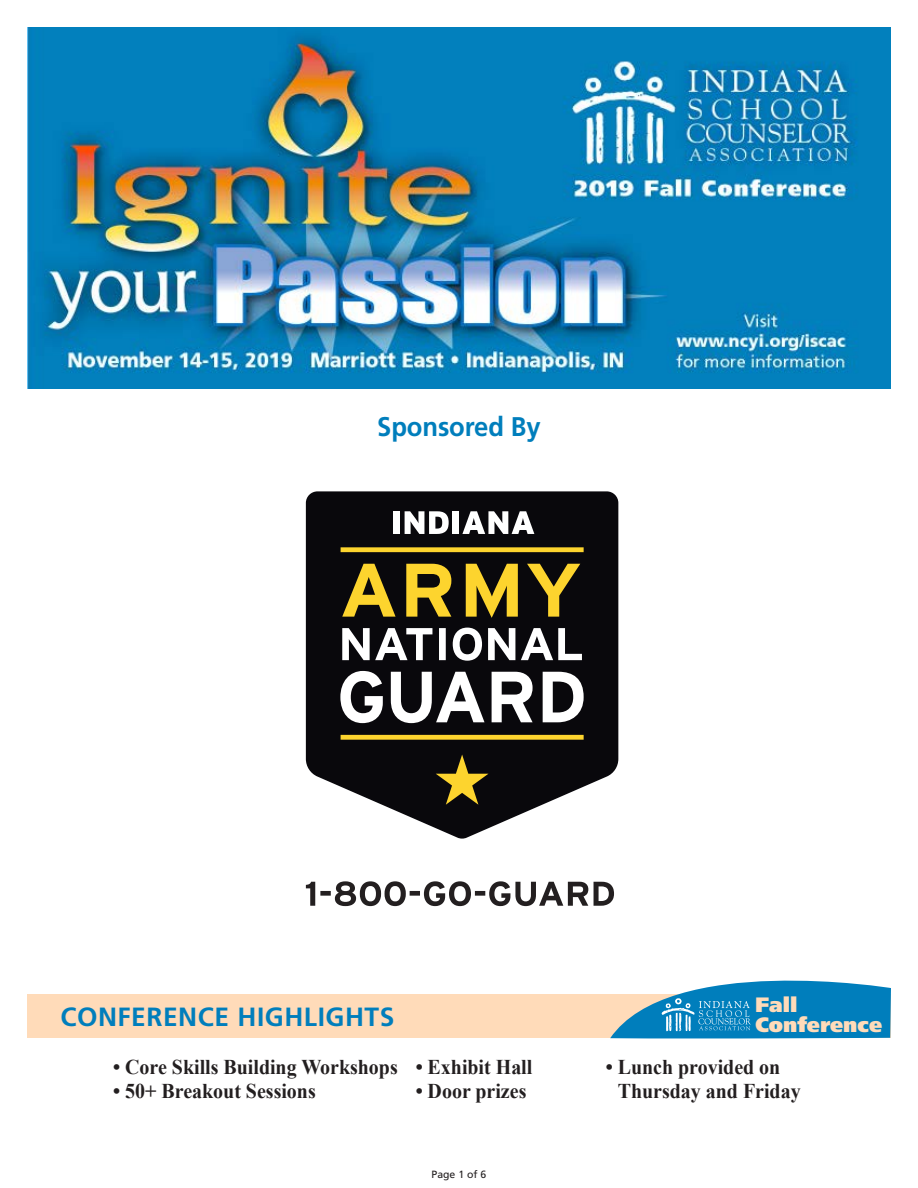
<style>
.page{position:relative;width:918px;height:1188px;background:#fff}
.page>*{position:absolute;margin:0;border:0;box-sizing:border-box;transform-origin:0 0}
.t1{font:700 27px "Frutiger";letter-spacing:-.005em;color:#007ebc;scale:.95 1}
.t2{font:700 26.4px "Frutiger";letter-spacing:.02em;color:#007ebc}
.t3{font:700 21px/24px "Times New Roman";color:#231f20;scale:.95 1}
.t4{font:900 20.85px/19.6px "Frutiger";color:#ffdbb9}
.t5{font:10.5px "Frutiger";color:#231f20}
</style>
<div class="page">
<div style="left:27px;top:995px;width:863px;height:43px;background:#ffdbb9"></div>
<svg style="left:610px;top:980px;width:281px;height:59px"></svg>
<img style="left:27px;top:27px;width:863px;height:361px">
<svg style="left:306px;top:491px;width:312px;height:348px;fill:#09080c"></svg>
<svg style="left:341px;top:547px;width:243px;height:258px;background:#544d39"></svg>
<div style="left:393px;top:511px;width:7px;height:23px;background:#fff"></div>
<svg style="left:405px;top:511px;width:44px;height:23px"></svg>
<div style="left:453px;top:511px;width:6px;height:23px;background:#fff"></div>
<svg style="left:462px;top:511px;width:72px;height:23px"></svg>
<svg style="left:306px;top:881px;width:308px;height:25px"></svg>
<p class="t1" style="left:377px;top:410px;width:174px">Sponsored By</p>
<p class="t2" style="left:60px;top:1002px;width:336px">CONFERENCE HIGHLIGHTS</p>
<p class="t4" style="left:755px;top:995px;width:128px">Fall<br>Conference</p>
<p class="t3" style="left:113px;top:1055px;width:301px">• Core Skills Building Workshops</p>
<p class="t3" style="left:113px;top:1079px;width:215px">• 50+ Breakout Sessions</p>
<p class="t3" style="left:416px;top:1054px;width:124px">• Exhibit Hall</p>
<p class="t3" style="left:416px;top:1078px;width:118px">• Door prizes</p>
<p class="t3" style="left:618px;top:1054px;width:194px;text-indent:-12px">• Lunch provided on<br>Thursday and Friday</p>
<p class="t5" style="left:432px;top:1168px;width:56px">Page 1 of 6</p>
</div>
